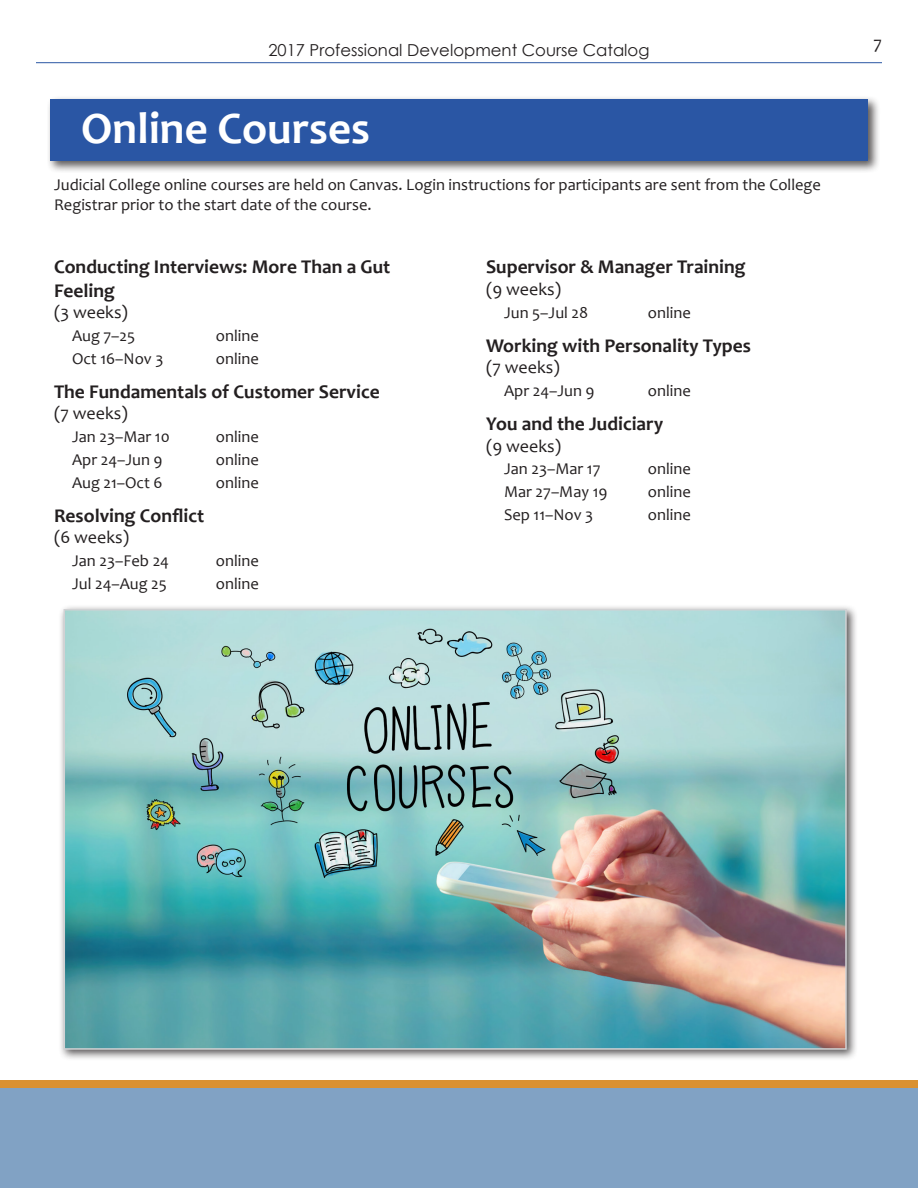
<style>
.page{position:relative;width:918px;height:1188px;background:#fff}
.page>*{position:absolute;margin:0;border:0;box-sizing:border-box;transform-origin:0 0}
.Text{font:700 45px "Candara";color:#fff}
.Class_Name_in_Listin{font:700 19.5px/23.4px "Candara";color:#231f20}
.Length_of_Course{font:18px "Candara";color:#231f20}
.Day_Time{font:16.5px "Candara";color:#231f20}
.Text-2{font:16.5px/19.8px "Candara";color:#231f20}
.t1{font:16.5px "Century Gothic";color:#231f20}
</style>
<div class="page">
<hr style="left:36px;top:62px;width:846px;height:1px;background:#2a56a4">
<div style="left:0;top:1085px;width:918px;height:103px;background:#81a2c4"></div>
<div style="left:0;top:1080px;width:918px;height:8px;background:#da9131"></div>
<div style="left:47px;top:96px;width:833px;height:77px;background:#231f20;opacity:.75"></div>
<div style="left:50px;top:99px;width:818px;height:61px;background:#2a56a4"></div>
<div style="left:58px;top:604px;width:800px;height:457px;background:#231f20;opacity:.75"></div>
<img style="left:67px;top:612px;width:777px;height:435px">
<div style="left:64px;top:609px;width:783px;height:441px;border:2px solid #d1d2d4"></div>
<p class="t1" style="left:268px;top:38px;width:383px">2017 Professional Development Course Catalog</p>
<p class="Text" style="left:81px;top:100px;width:290px">Online Courses</p>
<p class="Text-2" style="left:54px;top:175px;width:769px">Judicial College online courses are held on Canvas. Login instructions for participants are sent from the College<br>Registrar prior to the start date of the course.</p>
<p class="Class_Name_in_Listin" style="left:54px;top:255px;width:338px">Conducting Interviews: More Than a Gut<br>Feeling</p>
<p class="Length_of_Course" style="left:54px;top:301px;width:75px">(3 weeks)</p>
<p class="Day_Time" style="left:72px;top:325px;width:65px">Aug 7–25</p>
<p class="Day_Time" style="left:216px;top:325px;width:44px">online</p>
<p class="Day_Time" style="left:72px;top:348px;width:93px">Oct 16–Nov 3</p>
<p class="Day_Time" style="left:216px;top:348px;width:44px">online</p>
<p class="Class_Name_in_Listin" style="left:54px;top:380px;width:327px">The Fundamentals of Customer Service</p>
<p class="Length_of_Course" style="left:54px;top:402px;width:75px">(7 weeks)</p>
<p class="Day_Time" style="left:72px;top:427px;width:99px">Jan 23–Mar 10</p>
<p class="Day_Time" style="left:216px;top:427px;width:44px">online</p>
<p class="Day_Time" style="left:72px;top:449px;width:92px">Apr 24–Jun 9</p>
<p class="Day_Time" style="left:216px;top:449px;width:44px">online</p>
<p class="Day_Time" style="left:72px;top:472px;width:92px">Aug 21–Oct 6</p>
<p class="Day_Time" style="left:216px;top:472px;width:44px">online</p>
<p class="Class_Name_in_Listin" style="left:54px;top:503px;width:152px">Resolving Conflict</p>
<p class="Length_of_Course" style="left:54px;top:526px;width:77px">(6 weeks)</p>
<p class="Day_Time" style="left:72px;top:550px;width:99px">Jan 23–Feb 24</p>
<p class="Day_Time" style="left:216px;top:550px;width:44px">online</p>
<p class="Day_Time" style="left:72px;top:573px;width:96px">Jul 24–Aug 25</p>
<p class="Day_Time" style="left:216px;top:573px;width:44px">online</p>
<p class="Class_Name_in_Listin" style="left:486px;top:255px;width:261px">Supervisor &amp; Manager Training</p>
<p class="Length_of_Course" style="left:486px;top:278px;width:77px">(9 weeks)</p>
<p class="Day_Time" style="left:504px;top:302px;width:86px">Jun 5–Jul 28</p>
<p class="Day_Time" style="left:648px;top:302px;width:44px">online</p>
<p class="Class_Name_in_Listin" style="left:486px;top:333px;width:266px">Working with Personality Types</p>
<p class="Length_of_Course" style="left:486px;top:356px;width:75px">(7 weeks)</p>
<p class="Day_Time" style="left:504px;top:380px;width:92px">Apr 24–Jun 9</p>
<p class="Day_Time" style="left:648px;top:380px;width:44px">online</p>
<p class="Class_Name_in_Listin" style="left:486px;top:412px;width:179px">You and the Judiciary</p>
<p class="Length_of_Course" style="left:486px;top:434px;width:77px">(9 weeks)</p>
<p class="Day_Time" style="left:504px;top:459px;width:98px">Jan 23–Mar 17</p>
<p class="Day_Time" style="left:648px;top:459px;width:44px">online</p>
<p class="Day_Time" style="left:504px;top:481px;width:105px">Mar 27–May 19</p>
<p class="Day_Time" style="left:648px;top:481px;width:44px">online</p>
<p class="Day_Time" style="left:504px;top:504px;width:91px">Sep 11–Nov 3</p>
<p class="Day_Time" style="left:648px;top:504px;width:44px">online</p>
<p class="Length_of_Course" style="left:873px;top:32px;width:10px">7</p>
</div>
